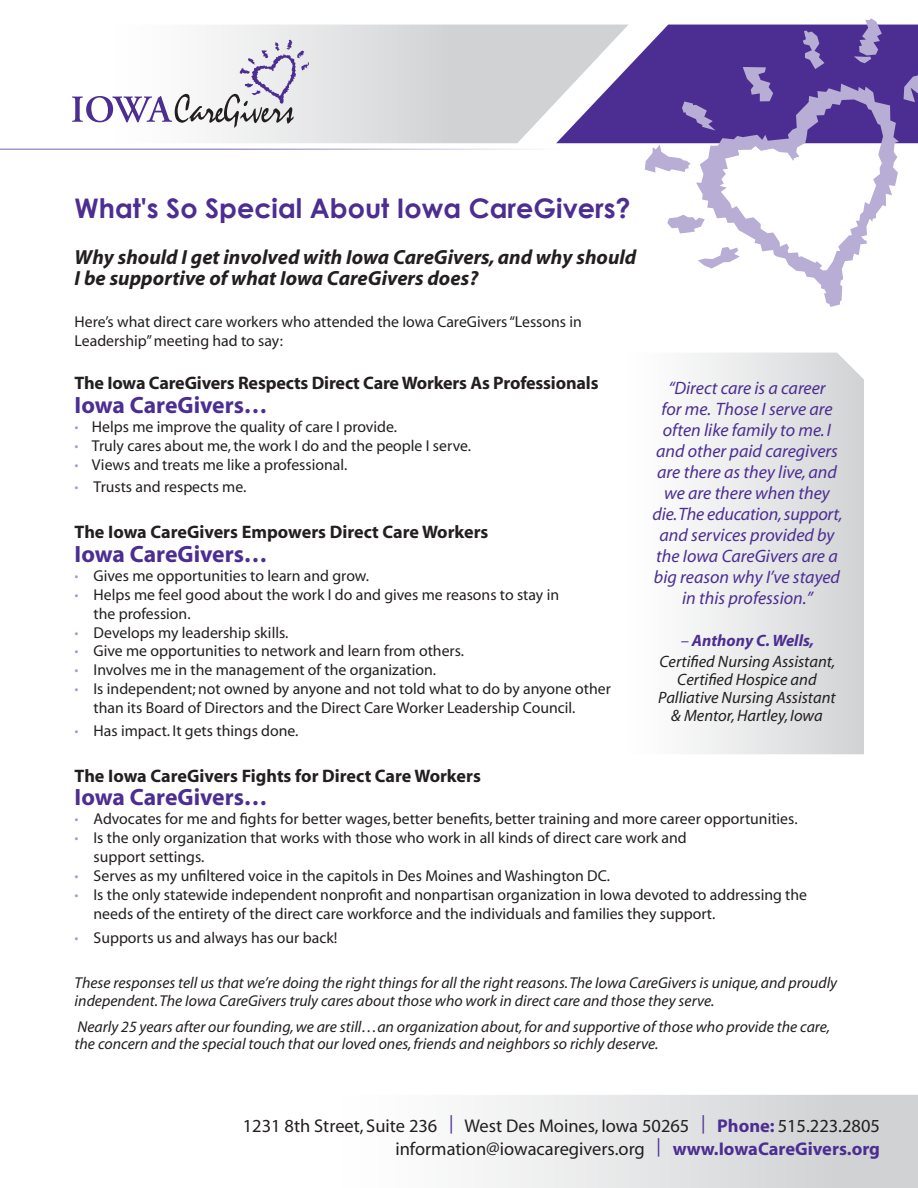
<style>
.page{position:relative;width:918px;height:1188px;background:#fff}
.page>*{position:absolute;margin:0;border:0;box-sizing:border-box;transform-origin:0 0}
.t1{font:700 27px "Century Gothic";color:#4c2e92}
.t2{font:700 23.7px "Myriad";color:#4c2e92}
.t3{font:italic 700 20.55px/20.5px "Myriad";color:#231f20}
.t4{font:18.45px/23.1px "Myriad";color:#231f20;text-align:right}
.t5{font:700 18.15px "Myriad";letter-spacing:-.01em;color:#231f20}
.t6{font:italic 18px/21px "Myriad";color:#4c2e92;text-align:center}
.t7{font:italic 16.5px/18px "Myriad";color:#231f20;text-align:center}
.t8{font:15.75px/18.9px "Myriad";color:#231f20}
.t9{font:italic 15.75px/17.4px "Myriad";color:#231f20}
.s1{font-weight:700;color:#a697c8}
.s2{color:#4c2e92}
.s3{font-weight:700;color:#4c2e92}
</style>
<div class="page">
<svg style="left:693px;top:353px;width:171px;height:401px;fill:#e4e5e6"></svg>
<svg style="left:629px;top:49px;width:16px;height:94px;background:#5c419c"></svg>
<svg style="left:211px;top:25px;width:418px;height:118px;background:#d3d2da"></svg>
<svg style="left:482px;top:1095px;width:436px;height:93px"></svg>
<svg style="left:72px;top:40px;width:237px;height:88px"></svg>
<svg style="left:645px;top:18px;width:273px;height:289px"></svg>
<svg style="left:0;top:148px;width:653px;height:127px"></svg>
<h1 class="t1" style="left:75px;top:191px;width:558px">What's So Special About Iowa CareGivers?</h1>
<h3 class="t3" style="left:75px;top:248px;width:563px">Why should I get involved with Iowa CareGivers, and why should<br>I be supportive of what Iowa CareGivers does?</h3>
<p class="t8" style="left:75px;top:313px;width:509px">Here’s what direct care workers who attended the Iowa CareGivers “Lessons in<br>Leadership” meeting had to say:</p>
<p class="t5" style="left:75px;top:374px;width:525px">The Iowa CareGivers Respects Direct Care Workers As Professionals</p>
<h2 class="t2" style="left:75px;top:393px;width:194px">Iowa CareGivers…</h2>
<p class="t8" style="left:75px;top:418px;width:398px"><span class="s1">·</span> Helps me improve the quality of care I provide.<br><span class="s1">·</span> Truly cares about me, the work I do and the people I serve. <span class="s1">·</span> Views and treats me like a professional.</p>
<p class="t8" style="left:75px;top:478px;width:173px"><span class="s1">·</span> Trusts and respects me.</p>
<p class="t5" style="left:75px;top:523px;width:415px">The Iowa CareGivers Empowers Direct Care Workers</p>
<h2 class="t2" style="left:75px;top:542px;width:194px">Iowa CareGivers…</h2>
<p class="t8" style="left:75px;top:567px;width:296px"><span class="s1">·</span> Gives me opportunities to learn and grow.</p>
<p class="t8" style="left:75px;top:586px;width:486px"><span class="s1">·</span> Helps me feel good about the work I do and gives me reasons to stay in</p>
<p class="t8" style="left:94px;top:605px;width:99px">the profession.</p>
<p class="t8" style="left:75px;top:623px;width:215px"><span class="s1">·</span> Develops my leadership skills.</p>
<p class="t8" style="left:75px;top:642px;width:391px"><span class="s1">·</span> Give me opportunities to network and learn from others.</p>
<p class="t8" style="left:75px;top:661px;width:363px"><span class="s1">·</span> Involves me in the management of the organization.</p>
<p class="t8" style="left:75px;top:680px;width:538px"><span class="s1">·</span> Is independent; not owned by anyone and not told what to do by anyone other</p>
<p class="t8" style="left:94px;top:699px;width:483px">than its Board of Directors and the Direct Care Worker Leadership Council.</p>
<p class="t8" style="left:75px;top:722px;width:225px"><span class="s1">·</span> Has impact. It gets things done.</p>
<p class="t5" style="left:75px;top:766px;width:408px">The Iowa CareGivers Fights for Direct Care Workers</p>
<h2 class="t2" style="left:75px;top:785px;width:194px">Iowa CareGivers…</h2>
<p class="t8" style="left:75px;top:810px;width:724px"><span class="s1">·</span> Advocates for me and fights for better wages, better benefits, better training and more career opportunities.</p>
<p class="t8" style="left:75px;top:829px;width:614px"><span class="s1">·</span> Is the only organization that works with those who work in all kinds of direct care work and</p>
<p class="t8" style="left:94px;top:848px;width:112px">support settings.</p>
<p class="t8" style="left:75px;top:867px;width:537px"><span class="s1">·</span> Serves as my unfiltered voice in the capitols in Des Moines and Washington DC.</p>
<p class="t8" style="left:75px;top:886px;width:734px"><span class="s1">·</span> Is the only statewide independent nonprofit and nonpartisan organization in Iowa devoted to addressing the</p>
<p class="t8" style="left:94px;top:905px;width:623px">needs of the entirety of the direct care workforce and the individuals and families they support.</p>
<p class="t8" style="left:75px;top:929px;width:264px"><span class="s1">·</span> Supports us and always has our back!</p>
<p class="t9" style="left:75px;top:975px;width:764px">These responses tell us that we’re doing the right things for all the right reasons. The Iowa CareGivers is unique, and proudly independent.The Iowa CareGivers truly cares about those who work in direct care and those they serve.</p>
<p class="t9" style="left:75px;top:1019px;width:757px">Nearly 25 years after our founding, we are still…an organization about, for and supportive of those who provide the care, the concern and the special touch that our loved ones, friends and neighbors so richly deserve.</p>
<p class="t6" style="left:652px;top:378px;width:192px">“Direct care is a career<br>for me. Those I serve are often like family to me. I and other paid caregivers are there as they live, and we are there when they die. The education, support, and services provided by the Iowa CareGivers are a big reason why I’ve stayed in this profession.”</p>
<p class="t7" style="left:660px;top:630px;width:177px;line-height:21px"><span class="s2">–</span> <span class="s3">Anthony C. Wells,<br></span>Certified Nursing Assistant,</p>
<p class="t7" style="left:658px;top:671px;width:179px">Certified Hospice and<br>Palliative Nursing Assistant &amp; Mentor, Hartley, Iowa</p>
<p class="t4" style="left:243px;top:1115px;width:639px">1231 8th Street, Suite 236 <sup>|</sup> West Des Moines, Iowa 50265 <sup>|</sup> <span class="s3">Phone:</span> 515.223.2805 information@iowacaregivers.org <sup>|</sup> <span class="s3">www.IowaCareGivers.org</span></p>
</div>
